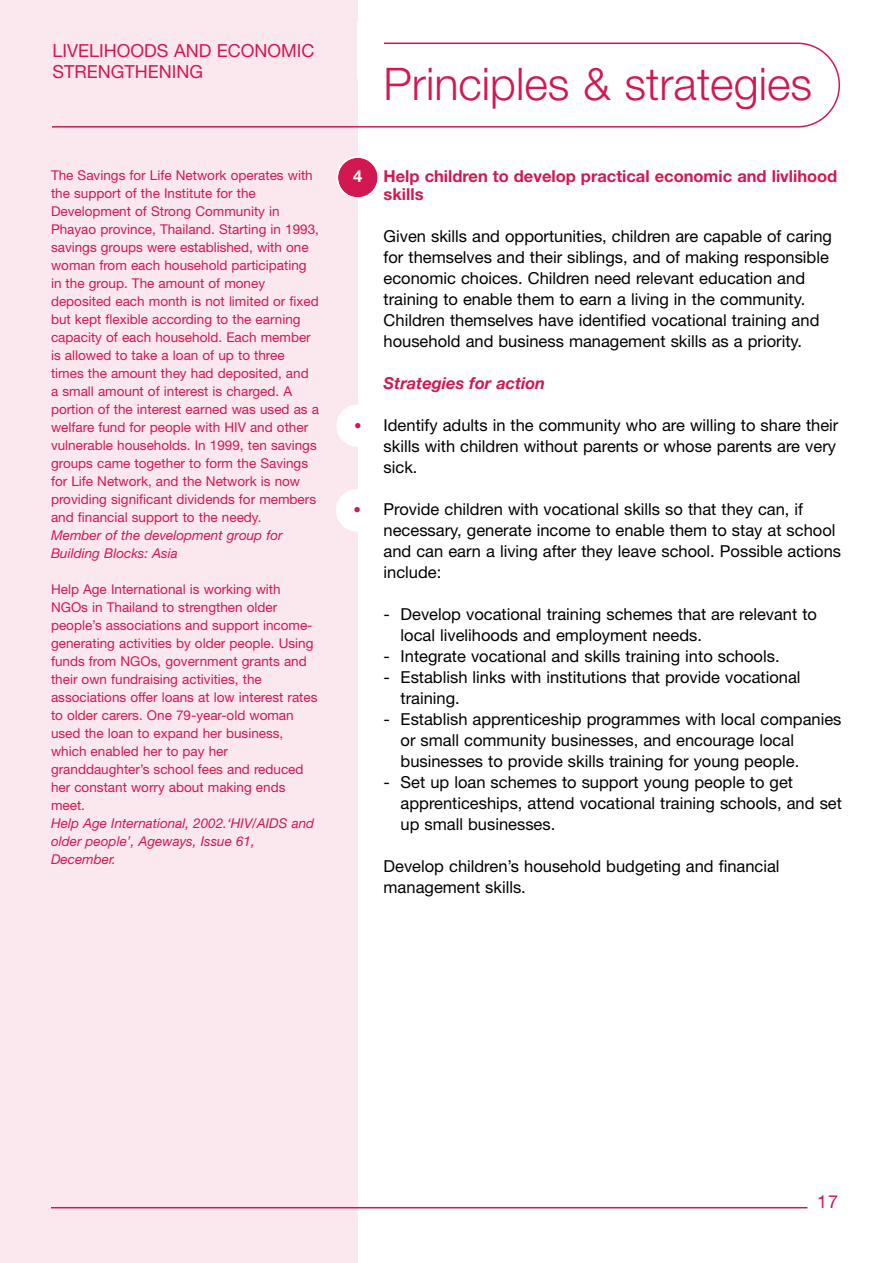
<style>
.page{position:relative;width:893px;height:1263px;background:#fff}
.page>*{position:absolute;margin:0;border:0;box-sizing:border-box;transform-origin:0 0}
.t1{font:300 45px "Helvetica Neue";color:#d31751}
.t2{font:18px/21px "Helvetica Neue";color:#d31751}
.t3{font:16.5px/21px "Helvetica Neue";color:#000}
.t4{font:700 16.5px/18px "Helvetica Neue";color:#d31751}
.t5{font:italic 700 16.5px "Helvetica Neue";color:#d31751}
.t6{font:700 16.5px "Helvetica Neue";color:#fff}
.t7{font:15px "Helvetica Neue";color:#d31751}
.t8{font:13.5px/18px "Helvetica Neue";color:#d31751}
.t9{font:italic 13.5px/18px "Helvetica Neue";color:#d31751}
</style>
<div class="page">
<div style="left:0;top:0;width:357px;height:1263px;background:#fbe8ee"></div>
<svg style="left:52px;top:43px;width:788px;height:85px"></svg>
<div style="left:0;top:22px;width:357px;height:57px;background:#fbe8ee"></div>
<div style="left:357px;top:22px;width:27px;height:57px;background:#fff"></div>
<hr style="left:51px;top:1207px;width:756px;height:1px;background:#d31751">
<svg style="left:337px;top:156px;width:41px;height:43px"></svg>
<div style="left:337px;top:404px;width:42px;height:43px;background:#fff;border-radius:50%"></div>
<div style="left:336px;top:489px;width:42px;height:42px;background:#fff;border-radius:50%"></div>
<p class="t2" style="left:53px;top:42px;width:264px">LIVELIHOODS AND ECONOMIC<br>STRENGTHENING</p>
<p class="t8" style="left:51px;top:167px;width:270px">The Savings for Life Network operates with the support of the Institute for the Development of Strong Community in Phayao province, Thailand. Starting in 1993, savings groups were established, with one woman from each household participating in the group. The amount of money deposited each month is not limited or fixed but kept flexible according to the earning capacity of each household. Each member is allowed to take a loan of up to three times the amount they had deposited, and a small amount of interest is charged. A portion of the interest earned was used as a welfare fund for people with HIV and other vulnerable households. In 1999, ten savings groups came together to form the Savings for Life Network, and the Network is now providing significant dividends for members and financial support to the needy.</p>
<p class="t9" style="left:51px;top:527px;width:233px">Member of the development group for<br>Building Blocks: Asia</p>
<p class="t8" style="left:51px;top:581px;width:268px">Help Age International is working with NGOs in Thailand to strengthen older people’s associations and support income&shy;generating activities by older people. Using funds from NGOs, government grants and their own fundraising activities, the associations offer loans at low interest rates to older carers. One 79-year-old woman used the loan to expand her business, which enabled her to pay her granddaughter’s school fees and reduced her constant worry about making ends meet.</p>
<p class="t9" style="left:51px;top:815px;width:265px">Help Age International, 2002.‘HIV/AIDS and older people’, Ageways, Issue 61,<br>December.</p>
<h1 class="t1" style="left:384px;top:68px;width:430px">Principles &amp; strategies</h1>
<p class="t6" style="left:353px;top:170px;width:11px">4</p>
<p class="t7" style="left:354px;top:420px;width:9px">•</p>
<p class="t7" style="left:353px;top:504px;width:9px">•</p>
<p class="t4" style="left:384px;top:168px;width:455px">Help children to develop practical economic and livlihood skills</p>
<p class="t3" style="left:384px;top:227px;width:450px">Given skills and opportunities, children are capable of caring for themselves and their siblings, and of making responsible economic choices. Children need relevant education and training to enable them to earn a living in the community.<br>Children themselves have identified vocational training and household and business management skills as a priority.</p>
<p class="t5" style="left:384px;top:377px;width:163px">Strategies for action</p>
<p class="t3" style="left:384px;top:416px;width:456px">Identify adults in the community who are willing to share their skills with children without parents or whose parents are very sick.</p>
<p class="t3" style="left:384px;top:500px;width:459px">Provide children with vocational skills so that they can, if necessary, generate income to enable them to stay at school and can earn a living after they leave school. Possible actions include:</p>
<p class="t3" style="left:401px;top:605px;width:418px;text-indent:-17px">- Develop vocational training schemes that are relevant to local livelihoods and employment needs.</p>
<p class="t3" style="left:384px;top:647px;width:397px">- Integrate vocational and skills training into schools.</p>
<p class="t3" style="left:401px;top:668px;width:401px;text-indent:-17px">- Establish links with institutions that provide vocational training.</p>
<p class="t3" style="left:401px;top:710px;width:442px;text-indent:-17px">- Establish apprenticeship programmes with local companies or small community businesses, and encourage local businesses to provide skills training for young people.</p>
<p class="t3" style="left:401px;top:773px;width:443px;text-indent:-17px">- Set up loan schemes to support young people to get apprenticeships, attend vocational training schools, and set up small businesses.</p>
<p class="t3" style="left:384px;top:857px;width:397px">Develop children’s household budgeting and financial management skills.</p>
<p class="t2" style="left:817px;top:1192px;width:23px">17</p>
</div>
